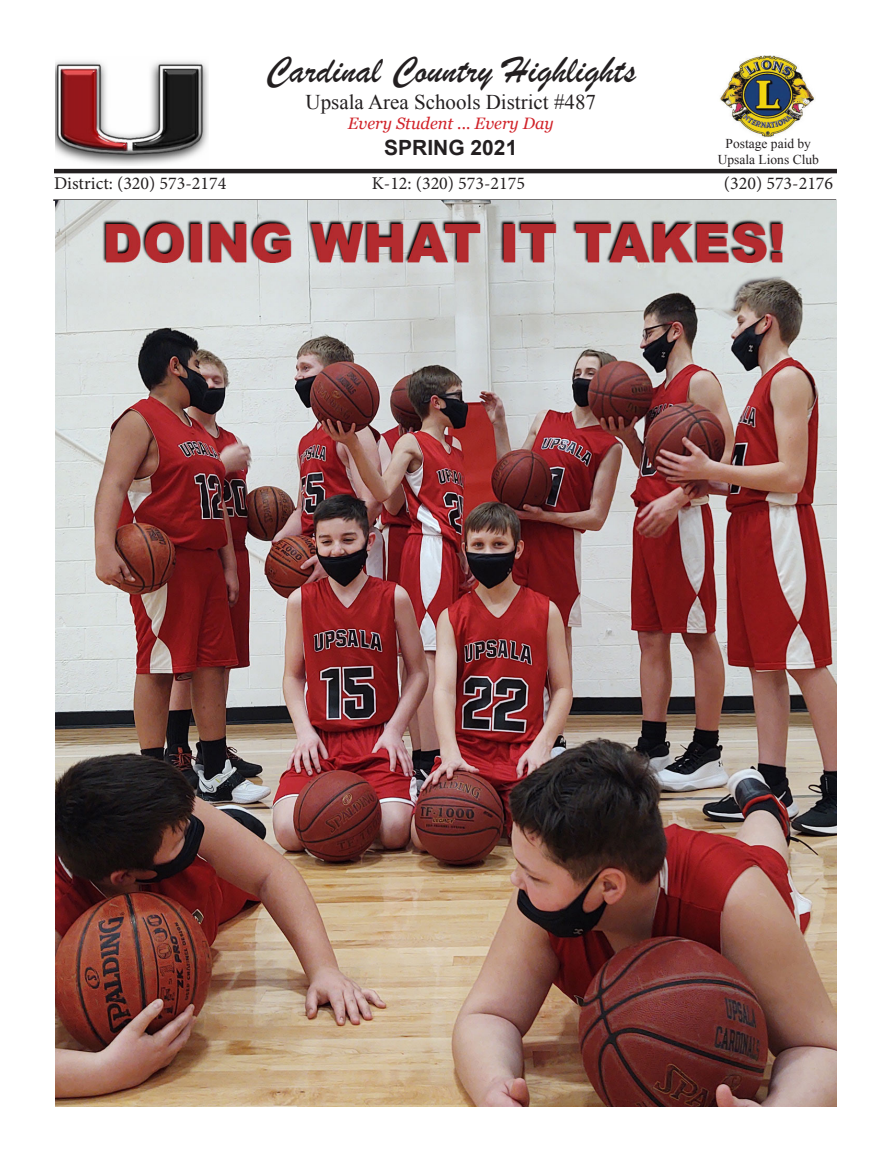
<style>
.page{position:relative;width:891px;height:1161px;background:#fff}
.page>*{position:absolute;margin:0;border:0;box-sizing:border-box;transform-origin:0 0}
.t1{font:39px "Brush Script";color:#231f20}
.t2{font:21px "Times New Roman";color:#231f20}
.t3{font:700 21px "Arial";color:#231f20}
.t4{font:18px "Minion Pro";color:#231f20}
.t5{font:italic 16.5px "Georgia";color:#d1232a}
.t6{font:13.5px "Times New Roman";color:#231f20}
</style>
<div class="page">
<hr style="left:54px;top:169px;width:783px;height:4px;background:#231f20">
<hr style="left:53px;top:199px;width:783px;height:2px;background:#231f20">
<img style="left:55px;top:61px;width:153px;height:104px">
<img style="left:720px;top:56px;width:95px;height:81px">
<img style="left:55px;top:201px;width:781px;height:906px">
<p class="t1" style="left:266px;top:44px;width:372px">Cardinal Country Highlights</p>
<p class="t2" style="left:306px;top:88px;width:292px">Upsala Area Schools District #487</p>
<p class="t5" style="left:348px;top:111px;width:208px">Every Student ... Every Day</p>
<p class="t3" style="left:384px;top:134px;width:135px">SPRING 2021</p>
<p class="t6" style="left:726px;top:134px;width:87px">Postage paid by</p>
<p class="t6" style="left:718px;top:150px;width:103px">Upsala Lions Club</p>
<p class="t4" style="left:54px;top:172px;width:174px">District: (320) 573-2174</p>
<p class="t4" style="left:372px;top:172px;width:155px">K-12: (320) 573-2175</p>
<p class="t4" style="left:724px;top:172px;width:111px">(320) 573-2176</p>
</div>
